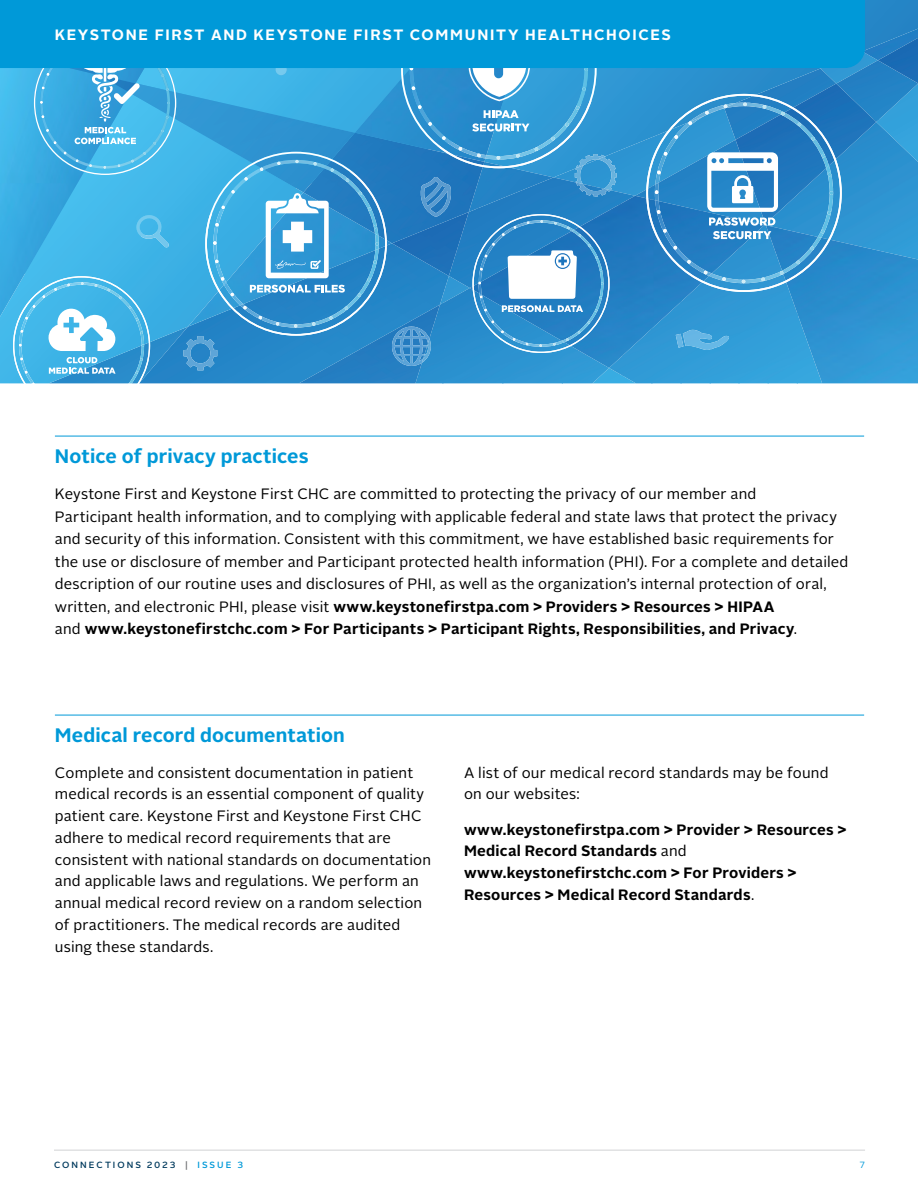
<style>
.page{position:relative;width:918px;height:1188px;background:#fff}
.page>*{position:absolute;margin:0;border:0;box-sizing:border-box;transform-origin:0 0}
.t1{font:700 19.5px "Alright Sans";letter-spacing:.005em;color:#0099d8}
.Body_Copy{font:15px/21.8px "Alright Sans";letter-spacing:.01em;color:#000}
.Body_Copy-2{font:700 15px/21.8px "Alright Sans";letter-spacing:.015em;color:#000}
.t2{font:700 15px "Alright Sans";letter-spacing:.105em;color:#fff}
.t3{font:500 9px "Alright Sans";letter-spacing:.23em;color:#003a5d}
.t4{font:9px "Alright Sans";color:#0099d8}
.s1{font-weight:700}
.s2{font-weight:400}
.s3{color:#6d6e71}
.s4{color:#0099d8}
</style>
<div class="page">
<hr style="left:54px;top:1150px;width:811px;height:1px;background:#d1d3d4">
<hr style="left:55px;top:436px;width:809px;height:1px;background:#0099d8">
<hr style="left:55px;top:715px;width:809px;height:1px;background:#0099d8">
<img style="left:635px;top:186px;width:11px;height:10px">
<div style="left:842px;top:177px;width:76px;height:48px;background:#2f95d2"></div>
<div style="left:842px;top:177px;width:34px;height:47px;background:#2d92d0"></div>
<svg style="left:617px;top:0;width:301px;height:177px"></svg>
<img style="left:617px;top:186px;width:18px;height:10px">
<img style="left:740px;top:292px;width:26px;height:91px">
<img style="left:711px;top:368px;width:29px;height:15px">
<img style="left:682px;top:368px;width:29px;height:15px">
<img style="left:652px;top:368px;width:30px;height:15px">
<img style="left:623px;top:368px;width:29px;height:15px">
<img style="left:617px;top:368px;width:7px;height:8px">
<img style="left:617px;top:196px;width:148px;height:172px">
<img style="left:766px;top:225px;width:152px;height:158px">
<img style="left:683px;top:330px;width:46px;height:20px">
<img style="left:676px;top:334px;width:7px;height:14px">
<svg style="left:646px;top:94px;width:196px;height:198px"></svg>
<svg style="left:0;top:68px;width:617px;height:315px"></svg>
<div style="left:0;top:0;width:865px;height:68px;background:#0099d8"></div>
<p class="t2" style="left:55px;top:24px;width:618px">KEYSTONE FIRST AND KEYSTONE FIRST COMMUNITY HEALTHCHOICES</p>
<p class="t1" style="left:55px;top:443px;width:255px">Notice of privacy practices</p>
<p class="Body_Copy" style="left:55px;top:483px;width:795px;line-height:22.5px">Keystone First and Keystone First CHC are committed to protecting the privacy of our member and<br>Participant health information, and to complying with applicable federal and state laws that protect the privacy and security of this information. Consistent with this commitment, we have established basic requirements for the use or disclosure of member and Participant protected health information (PHI). For a complete and detailed description of our routine uses and disclosures of PHI, as well as the organization’s internal protection of oral, written, and electronic PHI, please visit <span class="s1">www.keystonefirstpa.com &gt; Providers &gt; Resources &gt; HIPAA<br></span>and <span class="s1">www.keystonefirstchc.com &gt; For Participants &gt; Participant Rights, Responsibilities, and Privacy</span>.</p>
<p class="t1" style="left:55px;top:722px;width:292px">Medical record documentation</p>
<p class="Body_Copy" style="left:55px;top:762px;width:378px">Complete and consistent documentation in patient medical records is an essential component of quality patient care. Keystone First and Keystone First CHC adhere to medical record requirements that are consistent with national standards on documentation and applicable laws and regulations. We perform an annual medical record review on a random selection of practitioners. The medical records are audited using these standards.</p>
<p class="Body_Copy" style="left:464px;top:762px;width:366px">A list of our medical record standards may be found on our websites:</p>
<p class="Body_Copy-2" style="left:464px;top:818px;width:384px">www.keystonefirstpa.com &gt; Provider &gt; Resources &gt; Medical Record Standards <span class="s2">and </span>www.keystonefirstchc.com &gt; For Providers &gt; Resources &gt; Medical Record Standards<span class="s2">.</span></p>
<p class="t3" style="left:54px;top:1159px;width:190px">CONNECTIONS 2023 <span class="s3">|</span> <span class="s4">ISSUE 3</span></p>
<p class="t4" style="left:859px;top:1159px;width:7px">7</p>
</div>
